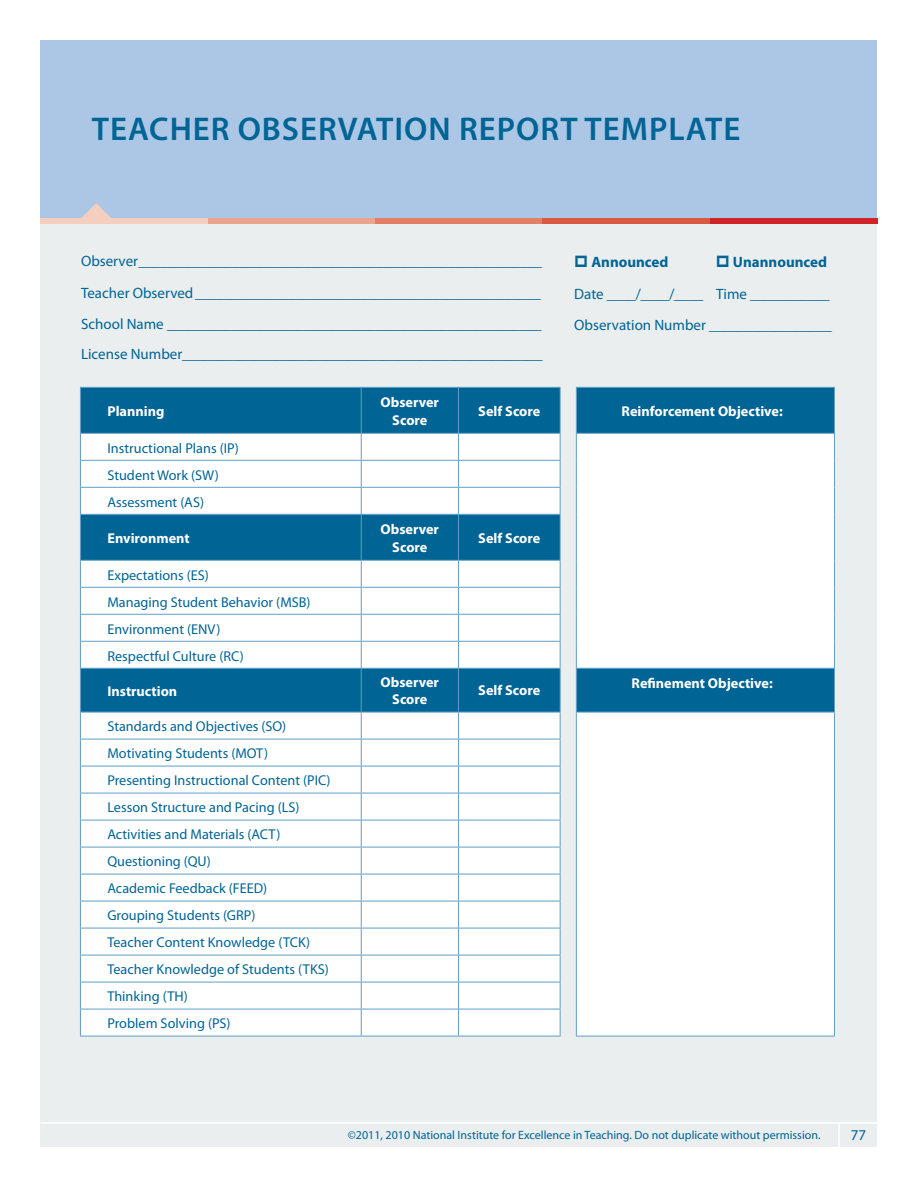
<style>
.page{position:relative;width:918px;height:1188px;background:#fff}
.page>*{position:absolute;margin:0;border:0;box-sizing:border-box;transform-origin:0 0}
.t1{font:600 33px "Myriad Pro";letter-spacing:.03em;color:#006495}
.t2{font:15px/30.8px "Myriad Pro";color:#006495;text-align:justify}
.t3{font:700 15px "Myriad Pro";color:#006495}
.t4{font:14.25px/27px "Myriad Pro";color:#006495}
.t5{font:700 14.25px/18px "Myriad Pro";color:#fff;text-align:center}
.t6{font:12px "Myriad Pro";color:#006495}
</style>
<div class="page">
<div style="left:40px;top:40px;width:838px;height:1108px;background:#eaeeee"></div>
<hr style="left:40px;top:1122px;width:838px;height:2px;background:#fff">
<hr style="left:838px;top:1122px;width:2px;height:26px;background:#fff">
<div style="left:40px;top:40px;width:838px;height:183px;background:#abc7e5"></div>
<svg style="left:82px;top:203px;width:29px;height:15px"></svg>
<div style="left:40px;top:218px;width:168px;height:6px;background:#f4cfc0"></div>
<div style="left:208px;top:218px;width:167px;height:6px;background:#eaa58e"></div>
<div style="left:375px;top:218px;width:168px;height:6px;background:#e18066"></div>
<div style="left:543px;top:218px;width:167px;height:6px;background:#d95842"></div>
<div style="left:710px;top:218px;width:168px;height:6px;background:#d1232a"></div>
<hr style="left:576px;top:1036px;width:259px;height:1px;background:#619ec3">
<hr style="left:80px;top:1036px;width:281px;height:1px;background:#619ec3">
<hr style="left:361px;top:1036px;width:97px;height:1px;background:#619ec3">
<hr style="left:458px;top:1036px;width:103px;height:1px;background:#619ec3">
<svg style="left:80px;top:386px;width:755px;height:650px;background:#cce0ea"></svg>
<h1 class="t1" style="left:92px;top:107px;width:650px">TEACHER OBSERVATION REPORT TEMPLATE</h1>
<p class="t2" style="left:81px;top:246px;width:463px">Observer ________________________________________________________ Teacher Observed ________________________________________________ School Name ____________________________________________________ License Number__________________________________________________</p>
<p class="t3" style="left:591px;top:252px;width:78px">Announced</p>
<p class="t3" style="left:733px;top:252px;width:96px">Unannounced</p>
<p class="t2" style="left:574px;top:278px;width:259px;line-height:31.2px">Date ____/____/____ Time ___________<br>Observation Number _________________</p>
<p class="t5" style="left:107px;top:401px;width:59px">Planning</p>
<p class="t5" style="left:381px;top:392px;width:60px">Observer<br>Score</p>
<p class="t5" style="left:478px;top:401px;width:64px">Self Score</p>
<p class="t5" style="left:622px;top:401px;width:163px">Reinforcement Objective:</p>
<p class="t4" style="left:107px;top:434px;width:133px">Instructional Plans (IP)<br>Student Work (SW)<br>Assessment (AS)</p>
<p class="t5" style="left:107px;top:528px;width:84px">Environment</p>
<p class="t5" style="left:381px;top:519px;width:60px">Observer<br>Score</p>
<p class="t5" style="left:478px;top:528px;width:64px">Self Score</p>
<p class="t4" style="left:107px;top:561px;width:205px">Expectations (ES)<br>Managing Student Behavior (MSB)<br>Environment (ENV)<br>Respectful Culture (RC)</p>
<p class="t5" style="left:107px;top:681px;width:71px">Instruction</p>
<p class="t5" style="left:381px;top:672px;width:60px">Observer<br>Score</p>
<p class="t5" style="left:478px;top:681px;width:64px">Self Score</p>
<p class="t5" style="left:632px;top:674px;width:143px">Refinement Objective:</p>
<p class="t4" style="left:107px;top:712px;width:225px">Standards and Objectives (SO)<br>Motivating Students (MOT)<br>Presenting Instructional Content (PIC)<br>Lesson Structure and Pacing (LS)<br>Activities and Materials (ACT)<br>Questioning (QU)<br>Academic Feedback (FEED)<br>Grouping Students (GRP)<br>Teacher Content Knowledge (TCK)<br>Teacher Knowledge of Students (TKS)<br>Thinking (TH)<br>Problem Solving (PS)</p>
<p class="t6" style="left:348px;top:1128px;width:474px">©2011, 2010 National Institute for Excellence in Teaching. Do not duplicate without permission.</p>
<p class="t2" style="left:851px;top:1119px;width:17px">77</p>
</div>
